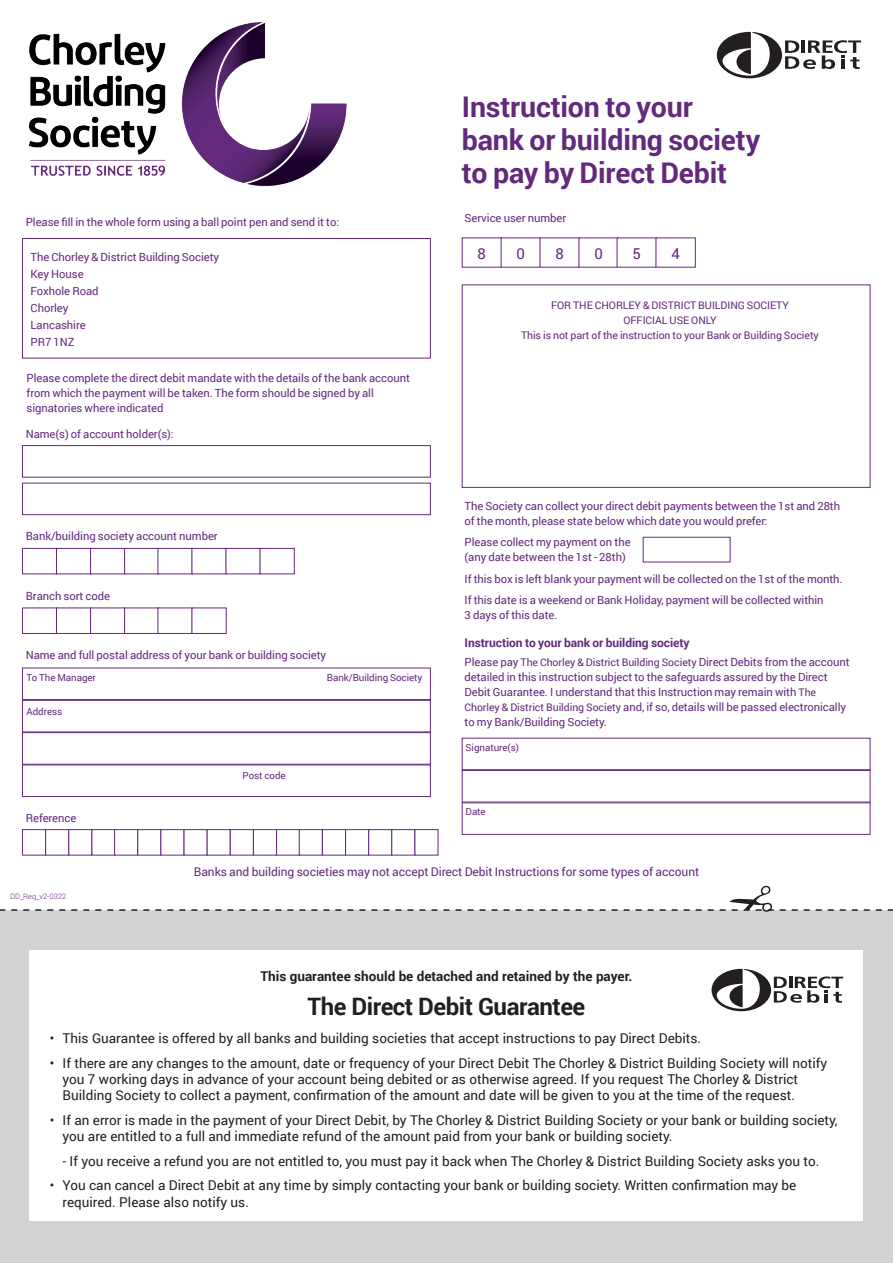
<style>
.page{position:relative;width:893px;height:1263px;background:#fff}
.page>*{position:absolute;margin:0;border:0;box-sizing:border-box;transform-origin:0 0}
.t1{font:700 28.5px/33px "Roboto";letter-spacing:-.005em;color:#63297c}
.t2{font:700 24px "Roboto";letter-spacing:-.02em;color:#231f20}
.t3{font:15px "Roboto";color:#63297c}
.t4{font:13.5px/16.2px "Roboto";color:#231f20}
.t5{font:700 13.5px "Roboto";color:#231f20}
.t6{font:12px "Roboto";letter-spacing:-.005em;color:#63297c}
.t7{font:700 12px "Roboto";letter-spacing:-.005em;color:#63297c}
.t8{font:11.25px/15px "Roboto";letter-spacing:-.005em;color:#63297c}
.t9{font:10.5px/15px "Roboto";letter-spacing:-.005em;color:#63297c;text-align:center}
.t10{font:9.75px "Roboto";letter-spacing:-.005em;color:#63297c}
.t11{font:300 7.5px "Roboto";color:#63297c}
.s1{font-size:10.5px}
</style>
<div class="page">
<div style="left:0;top:911px;width:893px;height:352px;background:#d1d2d4"></div>
<div style="left:22px;top:668px;width:409px;height:32px;background:#fff;border:1px solid #63297c"></div>
<div style="left:22px;top:700px;width:409px;height:32px;background:#fff;border:1px solid #63297c"></div>
<div style="left:22px;top:732px;width:409px;height:33px;background:#fff;border:1px solid #63297c"></div>
<div style="left:22px;top:765px;width:409px;height:32px;background:#fff;border:1px solid #63297c"></div>
<div style="left:462px;top:738px;width:408px;height:32px;background:#fff;border:1px solid #63297c"></div>
<div style="left:462px;top:770px;width:408px;height:32px;background:#fff;border:1px solid #63297c"></div>
<div style="left:462px;top:802px;width:408px;height:33px;background:#fff;border:1px solid #63297c"></div>
<div style="left:462px;top:284px;width:408px;height:204px;background:#fff;border:1px solid #63297c"></div>
<img style="left:29px;top:22px;width:318px;height:164px">
<div style="left:22px;top:238px;width:409px;height:120px;background:#fff;border:1px solid #63297c"></div>
<div style="left:22px;top:483px;width:409px;height:32px;background:#fff;border:1px solid #63297c"></div>
<div style="left:22px;top:548px;width:35px;height:26px;background:#fff;border:1px solid #63297c"></div>
<div style="left:56px;top:548px;width:35px;height:26px;background:#fff;border:1px solid #63297c"></div>
<div style="left:90px;top:548px;width:35px;height:26px;background:#fff;border:1px solid #63297c"></div>
<div style="left:124px;top:548px;width:35px;height:26px;background:#fff;border:1px solid #63297c"></div>
<div style="left:158px;top:548px;width:35px;height:26px;background:#fff;border:1px solid #63297c"></div>
<div style="left:192px;top:548px;width:35px;height:26px;background:#fff;border:1px solid #63297c"></div>
<div style="left:226px;top:548px;width:35px;height:26px;background:#fff;border:1px solid #63297c"></div>
<div style="left:260px;top:548px;width:35px;height:26px;background:#fff;border:1px solid #63297c"></div>
<div style="left:22px;top:607px;width:35px;height:27px;background:#fff;border:1px solid #63297c"></div>
<div style="left:56px;top:607px;width:35px;height:27px;background:#fff;border:1px solid #63297c"></div>
<div style="left:90px;top:607px;width:35px;height:27px;background:#fff;border:1px solid #63297c"></div>
<div style="left:124px;top:607px;width:35px;height:27px;background:#fff;border:1px solid #63297c"></div>
<div style="left:158px;top:607px;width:35px;height:27px;background:#fff;border:1px solid #63297c"></div>
<div style="left:192px;top:607px;width:35px;height:27px;background:#fff;border:1px solid #63297c"></div>
<div style="left:22px;top:829px;width:24px;height:26px;background:#fff;border:1px solid #63297c"></div>
<div style="left:45px;top:829px;width:24px;height:26px;background:#fff;border:1px solid #63297c"></div>
<div style="left:68px;top:829px;width:24px;height:26px;background:#fff;border:1px solid #63297c"></div>
<div style="left:114px;top:829px;width:24px;height:26px;background:#fff;border:1px solid #63297c"></div>
<div style="left:137px;top:829px;width:24px;height:26px;background:#fff;border:1px solid #63297c"></div>
<div style="left:161px;top:829px;width:23px;height:26px;background:#fff;border:1px solid #63297c"></div>
<div style="left:207px;top:829px;width:24px;height:26px;background:#fff;border:1px solid #63297c"></div>
<div style="left:230px;top:829px;width:24px;height:26px;background:#fff;border:1px solid #63297c"></div>
<div style="left:253px;top:829px;width:24px;height:26px;background:#fff;border:1px solid #63297c"></div>
<div style="left:276px;top:829px;width:24px;height:26px;background:#fff;border:1px solid #63297c"></div>
<div style="left:299px;top:829px;width:24px;height:26px;background:#fff;border:1px solid #63297c"></div>
<div style="left:322px;top:829px;width:24px;height:26px;background:#fff;border:1px solid #63297c"></div>
<div style="left:345px;top:829px;width:24px;height:26px;background:#fff;border:1px solid #63297c"></div>
<div style="left:368px;top:829px;width:24px;height:26px;background:#fff;border:1px solid #63297c"></div>
<div style="left:391px;top:829px;width:24px;height:26px;background:#fff;border:1px solid #63297c"></div>
<div style="left:22px;top:445px;width:409px;height:32px;background:#fff;border:1px solid #63297c"></div>
<svg style="left:717px;top:32px;width:144px;height:46px"></svg>
<div style="left:30px;top:950px;width:833px;height:271px;background:#fff"></div>
<svg style="left:0;top:886px;width:893px;height:26px"></svg>
<svg style="left:711px;top:969px;width:132px;height:42px"></svg>
<div style="left:643px;top:537px;width:87px;height:25px;background:#fff;border:1px solid #63297c"></div>
<h1 class="t1" style="left:462px;top:89px;width:300px">Instruction to your bank or building society to pay by Direct Debit</h1>
<p class="t8" style="left:26px;top:214px;width:315px">Please fill in the whole form using a ball point pen and send it to:</p>
<p class="t8" style="left:465px;top:211px;width:103px">Service user number</p>
<p class="t8" style="left:31px;top:248px;width:190px;line-height:17.1px">The Chorley &amp; District Building Society<br>Key House<br>Foxhole Road<br>Chorley<br>Lancashire<br>PR7 1NZ</p>
<p class="t8" style="left:27px;top:370px;width:385px">Please complete the direct debit mandate with the details of the bank account from which the payment will be taken. The form should be signed by all signatories where indicated</p>
<p class="t8" style="left:26px;top:426px;width:150px">Name(s) of account holder(s):</p>
<p class="t8" style="left:26px;top:528px;width:194px">Bank/building society account number</p>
<p class="t8" style="left:26px;top:588px;width:86px">Branch sort code</p>
<p class="t8" style="left:26px;top:647px;width:302px">Name and full postal address of your bank or building society</p>
<p class="t10" style="left:27px;top:671px;width:71px">To The Manager</p>
<p class="t10" style="left:327px;top:671px;width:97px">Bank/Building Society</p>
<p class="t10" style="left:27px;top:705px;width:37px">Address</p>
<p class="t8" style="left:26px;top:810px;width:52px">Reference</p>
<p class="t10" style="left:243px;top:769px;width:45px">Post code</p>
<h3 class="t3" style="left:478px;top:243px;width:10px">8</h3>
<h3 class="t3" style="left:516px;top:243px;width:10px">0</h3>
<h3 class="t3" style="left:555px;top:243px;width:10px">8</h3>
<h3 class="t3" style="left:594px;top:243px;width:10px">0</h3>
<h3 class="t3" style="left:632px;top:243px;width:10px">5</h3>
<h3 class="t3" style="left:671px;top:243px;width:10px">4</h3>
<p class="t9" style="left:521px;top:297px;width:299px">FOR THE CHORLEY &amp; DISTRICT BUILDING SOCIETY<br>OFFICIAL USE ONLY<br>This is not part of the instruction to your Bank or Building Society</p>
<p class="t8" style="left:465px;top:498px;width:377px">The Society can collect your direct debit payments between the 1st and 28th of the month, please state below which date you would prefer:</p>
<p class="t8" style="left:465px;top:534px;width:168px">Please collect my payment on the (any date between the 1st - 28th)</p>
<p class="t8" style="left:465px;top:568px;width:380px;line-height:21.3px">If this box is left blank your payment will be collected on the 1st of the month.<br>If this date is a weekend or Bank Holiday, payment will be collected within</p>
<p class="t8" style="left:465px;top:607px;width:94px">3 days of this date.</p>
<p class="t7" style="left:465px;top:634px;width:227px">Instruction to your bank or building society</p>
<p class="t8" style="left:465px;top:654px;width:387px">Please pay <span class="s1">The Chorley &amp; District Building Society</span> Direct Debits from the account detailed in this instruction subject to the safeguards assured by the Direct Debit Guarantee. I understand that this Instruction may remain with <span class="s1">The Chorley &amp; District Building Society</span> and, if so, details will be passed electronically to my Bank/Building Society.</p>
<p class="t10" style="left:466px;top:741px;width:55px">Signature(s)</p>
<p class="t10" style="left:466px;top:805px;width:22px">Date</p>
<p class="t11" style="left:10px;top:891px;width:58px">DD_Req_v2-0322</p>
<p class="t6" style="left:194px;top:864px;width:507px">Banks and building societies may not accept Direct Debit Instructions for some types of account</p>
<p class="t5" style="left:261px;top:966px;width:373px">This guarantee should be detached and retained by the payer.</p>
<h2 class="t2" style="left:308px;top:989px;width:279px">The Direct Debit Guarantee</h2>
<p class="t4" style="left:50px;top:1029px;width:653px">• This Guarantee is offered by all banks and building societies that accept instructions to pay Direct Debits.</p>
<p class="t4" style="left:63px;top:1054px;width:766px;text-indent:-13px">• If there are any changes to the amount, date or frequency of your Direct Debit The Chorley &amp; District Building Society will notify you 7 working days in advance of your account being debited or as otherwise agreed. If you request The Chorley &amp; District<br>Building Society to collect a payment, confirmation of the amount and date will be given to you at the time of the request.</p>
<p class="t4" style="left:63px;top:1111px;width:776px;text-indent:-13px">• If an error is made in the payment of your Direct Debit, by The Chorley &amp; District Building Society or your bank or building society, you are entitled to a full and immediate refund of the amount paid from your bank or building society.</p>
<p class="t4" style="left:63px;top:1152px;width:758px">- If you receive a refund you are not entitled to, you must pay it back when The Chorley &amp; District Building Society asks you to.</p>
<p class="t4" style="left:63px;top:1177px;width:735px;text-indent:-13px">• You can cancel a Direct Debit at any time by simply contacting your bank or building society. Written confirmation may be required. Please also notify us.</p>
</div>
